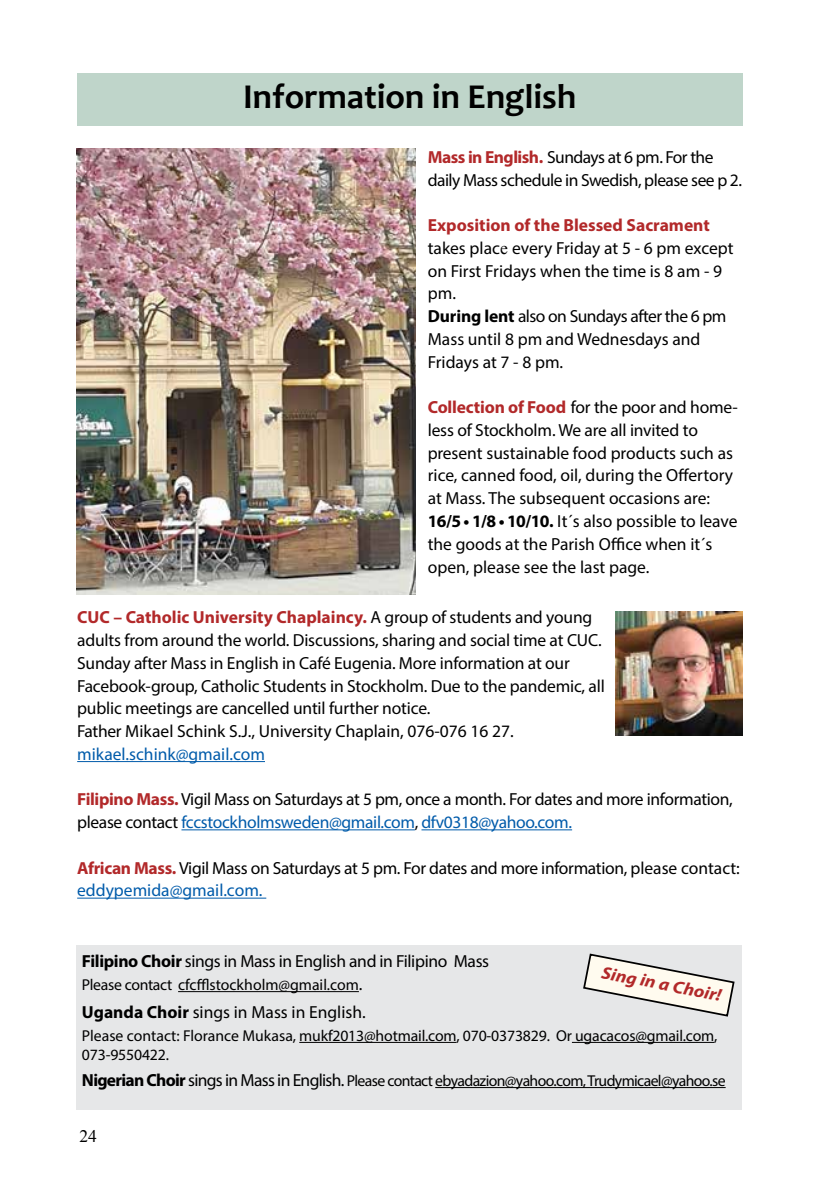
<style>
.page{position:relative;width:819px;height:1201px;background:#fff}
.page>*{position:absolute;margin:0;border:0;box-sizing:border-box;transform-origin:0 0}
.t1{font:700 35px "Candara";color:#000}
.t2{font:17.5px/22.8px "Myriad Pro";letter-spacing:-.01em;color:#000}
.t3{font:17.5px/22.8px "Myriad Pro";letter-spacing:-.03em;color:#000}
.t4{font:17.5px "Myriad Pro";color:#005baa}
.t5{font:italic 700 17.5px "Myriad Pro";color:#b2292a;scale:1.08 1}
.t6{font:700 17.5px "Myriad Pro";color:#b2292a}
.t7{font:17.5px "Times New Roman";color:#000}
.t8{font:15.75px/18.9px "Myriad Pro";letter-spacing:-.01em;color:#000}
.t9{font:15.75px "Myriad Pro";letter-spacing:-.04em;color:#000}
.s1{font-weight:700;color:#b2292a}
.s2{font-family:"Times New Roman"}
.s3{font-weight:700}
.s4{color:#005baa}
.s5{font-size:17.5px}
.s6{font-weight:700;font-size:17.5px}
</style>
<div class="page">
<hr style="left:77px;top:761px;width:188px;height:1px;background:#005baa">
<hr style="left:181px;top:829px;width:234px;height:1px;background:#005baa">
<hr style="left:421px;top:829px;width:151px;height:1px;background:#005baa">
<hr style="left:77px;top:897px;width:189px;height:1px;background:#005baa">
<div style="left:77px;top:945px;width:665px;height:165px;background:#e6e7e8"></div>
<hr style="left:178px;top:991px;width:181px;height:1px;background:#000">
<hr style="left:299px;top:1042px;width:157px;height:1px;background:#000">
<hr style="left:572px;top:1042px;width:142px;height:1px;background:#000">
<hr style="left:435px;top:1087px;width:290px;height:1px;background:#000">
<div style="left:77px;top:73px;width:665px;height:53px;background:#bfd5ca"></div>
<svg style="left:582px;top:952px;width:153px;height:65px"></svg>
<img style="left:615px;top:611px;width:127px;height:124px">
<img style="left:77px;top:149px;width:338px;height:445px">
<h1 class="t1" style="left:243px;top:74px;width:335px">Information in English</h1>
<p class="t3" style="left:428px;top:145px;width:316px"><span class="s1">Mass in English.</span> Sundays at 6 pm. For the daily Mass schedule in Swedish, please see p 2.</p>
<p class="t2" style="left:428px;top:213px;width:307px"><span class="s1">Exposition of the Blessed Sacrament </span>takes plac<span class="s2">e</span> every Friday at 5 - 6 pm except on First Fridays when the time is 8 am - 9 pm.<br><span class="s3">During lent</span> also on Sundays after the 6 pm<br>Mass until 8 pm and Wednesdays and<br>Fridays at 7 - 8 pm.</p>
<p class="t2" style="left:428px;top:395px;width:311px"><span class="s1">Collection of Food</span> for the poor and home&shy;less of Stockholm. We are all invited to present sustainable food products such as rice, canned food, oil, during the Offertory at Mass. The subsequent occasions are:<br><span class="s3">16/5 • 1/8 • 10/10.</span> It´s also possible to leave the goods at the Parish Office when it´s open, please see the last page.</p>
<p class="t2" style="left:77px;top:605px;width:529px;text-indent:36px"><span class="s1">– Catholic University Chaplaincy.</span> A group of students and young adults from around the world. Discussions, sharing and social time at CUC.<br>Sunday after Mass in English in Café Eugenia. More information at our Facebook-group, Catholic Students in Stockholm. Due to the pandemic, all public meetings are cancelled until further notice.<br>Father Mikael Schink S.J., University Chaplain, 076-076 16 27.</p>
<p class="t4" style="left:77px;top:743px;width:189px">mikael.schink@gmail.com</p>
<p class="t2" style="left:77px;top:787px;width:657px"><span class="s1">Filipino Mass.</span> Vigil Mass on Saturdays at 5 pm, once a month. For dates and more information, please contact <span class="s4">fccstockholmsweden@gmail.com</span>, <span class="s4">dfv0318@yahoo.com.</span></p>
<p class="t2" style="left:77px;top:856px;width:664px"><span class="s1">African Mass.</span> Vigil Mass on Saturdays at 5 pm. For dates and more information, please contact: <span class="s4">eddypemida@gmail.com.</span></p>
<p class="t6" style="left:77px;top:606px;width:12px">CUC</p>
<p class="t2" style="left:82px;top:949px;width:409px"><span class="s3">Filipino Choir</span> sings in Mass in English and in Filipino Mass</p>
<p class="t8" style="left:82px;top:975px;width:282px">Please contact cfcfflstockholm@gmail.com<span class="s5">.</span></p>
<p class="t2" style="left:82px;top:1000px;width:285px"><span class="s3">Uganda Choir</span> sings in Mass in English.</p>
<p class="t8" style="left:82px;top:1025px;width:637px">Please contact: Florance Mukasa, mukf2013@hotmail.com, 070-0373829. Or ugacacos@gmail.com,<br>073-9550422.</p>
<p class="t9" style="left:82px;top:1071px;width:645px"><span class="s6">Nigerian Choir</span> <span class="s5">sings in Mass in English.</span> Please contact ebyadazion@yahoo.com,Trudymicael@yahoo.se</p>
<p class="t5" style="left:604px;top:961px;width:114px;rotate:11deg">Sing in a Choir!</p>
<p class="t7" style="left:79px;top:1124px;width:19px">24</p>
</div>
